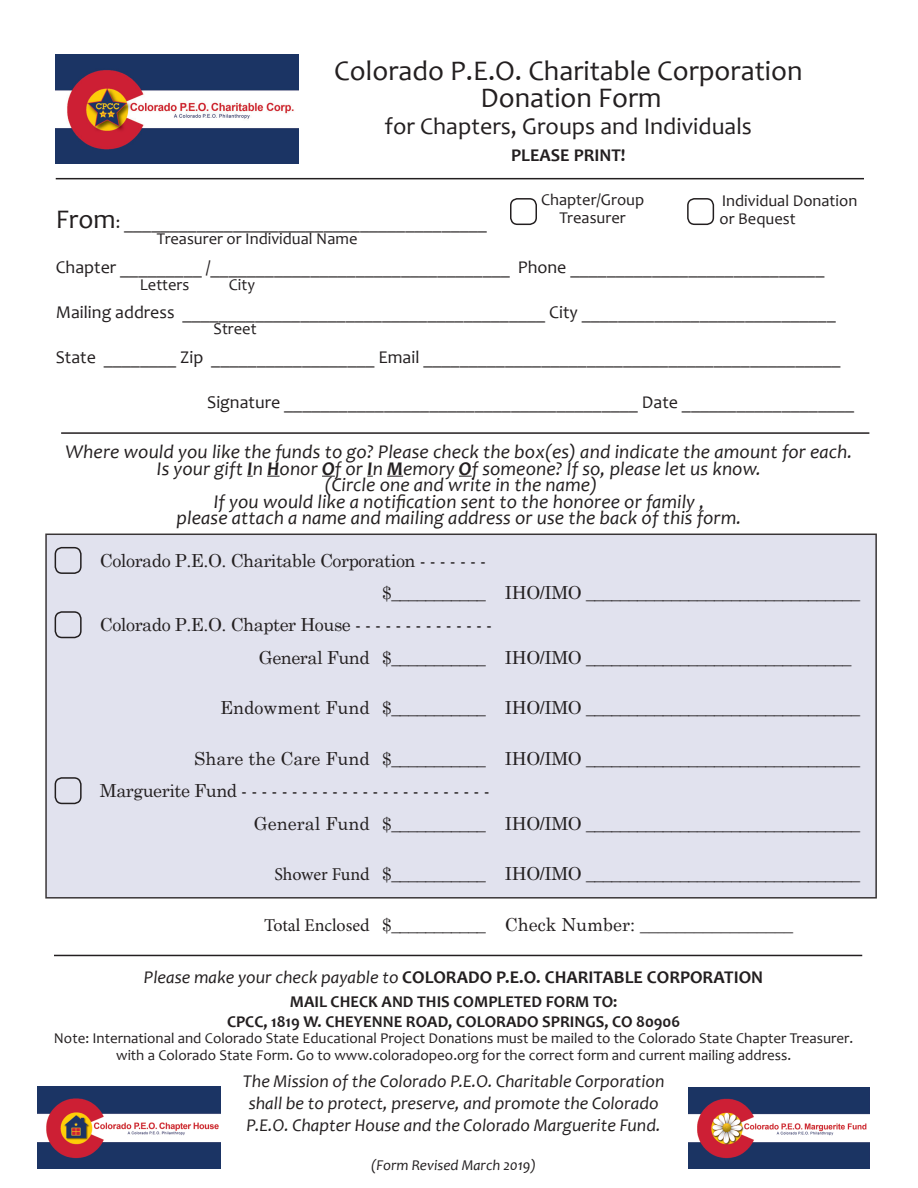
<style>
.page{position:relative;width:918px;height:1188px;background:#fff}
.page>*{position:absolute;margin:0;border:0;box-sizing:border-box;transform-origin:0 0}
.t1{font:28.5px "Candara";color:#231f20}
.t2{font:24px "Candara";color:#231f20}
.t3{font:italic 19.5px/16.5px "Candara";letter-spacing:.005em;color:#231f20;text-align:center}
.t4{font:18px "Century Schoolbook";letter-spacing:-.025em;color:#231f20}
.t5{font:18px "Candara";color:#231f20}
.t6{font:italic 18px/21.6px "Candara";color:#231f20}
.t7{font:700 18px "Candara";color:#231f20}
.t8{font:18px "Century Schoolbook";color:#231f20}
.t9{font:18px "Minion Pro";letter-spacing:-.005em;color:#231f20}
.t10{font:16.5px "Candara";color:#231f20}
.t11{font:700 16.5px "Candara";color:#231f20}
.t12{font:15px/16.5px "Candara";color:#231f20;text-align:center}
.t13{font:italic 15px "Candara";color:#231f20}
.s1{font-size:27px}
.s2{color:#fff}
.s3{font-weight:700}
.s4{font-weight:400;font-style:italic}
</style>
<div class="page">
<img style="left:56px;top:55px;width:243px;height:109px">
<div style="left:510px;top:198px;width:27px;height:27px;border:2px solid #231f20;border-radius:7px"></div>
<div style="left:687px;top:198px;width:27px;height:27px;border:2px solid #231f20;border-radius:7px"></div>
<hr style="left:56px;top:178px;width:808px;height:1px;background:#231f20">
<hr style="left:61px;top:432px;width:808px;height:2px;background:#231f20">
<svg style="left:267px;top:476px;width:13px;height:1px"></svg>
<svg style="left:322px;top:476px;width:13px;height:1px"></svg>
<svg style="left:387px;top:476px;width:16px;height:1px"></svg>
<svg style="left:459px;top:476px;width:13px;height:1px"></svg>
<div style="left:46px;top:534px;width:830px;height:364px;background:#dedfed"></div>
<div style="left:45px;top:534px;width:832px;height:365px;border:2px solid #231f20"></div>
<div style="left:55px;top:547px;width:27px;height:27px;border:2px solid #231f20;border-radius:7px"></div>
<div style="left:55px;top:611px;width:27px;height:27px;border:2px solid #231f20;border-radius:7px"></div>
<div style="left:55px;top:777px;width:27px;height:27px;border:2px solid #231f20;border-radius:7px"></div>
<img style="left:688px;top:1087px;width:181px;height:81px">
<img style="left:38px;top:1086px;width:182px;height:82px">
<hr style="left:54px;top:955px;width:808px;height:1px;background:#231f20">
<p class="t1" style="left:334px;top:53px;width:470px">Colorado P.E.O. Charitable Corporation</p>
<p class="t1" style="left:480px;top:80px;width:183px">Donation Form</p>
<p class="t2" style="left:385px;top:111px;width:369px">for Chapters, Groups and Individuals</p>
<p class="t7" style="left:511px;top:144px;width:116px">PLEASE PRINT!</p>
<p class="t10" style="left:541px;top:189px;width:105px">Chapter/Group</p>
<p class="t10" style="left:560px;top:207px;width:68px">Treasurer</p>
<p class="t10" style="left:722px;top:191px;width:137px">Individual Donation</p>
<p class="t10" style="left:720px;top:209px;width:78px">or Bequest</p>
<p class="t5" style="left:56px;top:211px;width:433px"><span class="s1">From</span>: ________________________________________</p>
<p class="t5" style="left:56px;top:256px;width:770px">Chapter _________ /_________________________________ Phone ____________________________</p>
<p class="t5" style="left:56px;top:301px;width:782px">Mailing address ________________________________________ City ____________________________</p>
<p class="t5" style="left:56px;top:346px;width:786px">State ________ Zip __________________ Email ______________________________________________</p>
<p class="t5" style="left:207px;top:391px;width:685px">Signature _______________________________________ Date ___________________<span class="s2">____</span></p>
<p class="t10" style="left:157px;top:228px;width:202px">Treasurer or Individual Name</p>
<p class="t10" style="left:229px;top:275px;width:28px">City</p>
<p class="t10" style="left:140px;top:275px;width:51px">Letters</p>
<p class="t10" style="left:214px;top:318px;width:45px">Street</p>
<p class="t3" style="left:66px;top:444px;width:788px">Where would you like the funds to go? Please check the box(es) and indicate the amount for each.</p>
<p class="t3" style="left:157px;top:460px;width:606px">Is your gift <span class="s3">I</span>n <span class="s3">H</span>onor <span class="s3">O</span>f or <span class="s3">I</span>n <span class="s3">M</span>emory <span class="s3">O</span>f someone? If so, please let us know. (Circle one and write in the name)<br>If you would like a notification sent to the honoree or family ,<br>please attach a name and mailing address or use the back of this form.</p>
<p class="t4" style="left:100px;top:545px;width:388px">Colorado P.E.O. Charitable Corporation - - - - - - -</p>
<p class="t4" style="left:382px;top:578px;width:106px">$___________</p>
<p class="t4" style="left:505px;top:578px;width:357px">IHO/IMO ________________________________</p>
<p class="t4" style="left:100px;top:610px;width:394px">Colorado P.E.O. Chapter House - - - - - - - - - - - - - -</p>
<p class="t4" style="left:259px;top:642px;width:113px">General Fund</p>
<p class="t4" style="left:382px;top:642px;width:106px">$___________</p>
<p class="t4" style="left:505px;top:642px;width:348px">IHO/IMO _______________________________</p>
<p class="t8" style="left:220px;top:693px;width:151px">Endowment Fund</p>
<p class="t4" style="left:382px;top:693px;width:106px">$___________</p>
<p class="t4" style="left:505px;top:693px;width:357px">IHO/IMO ________________________________</p>
<p class="t8" style="left:194px;top:743px;width:177px">Share the Care Fund</p>
<p class="t4" style="left:382px;top:743px;width:106px">$___________</p>
<p class="t4" style="left:505px;top:743px;width:357px">IHO/IMO ________________________________</p>
<p class="t4" style="left:100px;top:776px;width:391px">Marguerite Fund - - - - - - - - - - - - - - - - - - - - - - - - -</p>
<p class="t8" style="left:254px;top:808px;width:118px">General Fund</p>
<p class="t4" style="left:382px;top:808px;width:106px">$___________</p>
<p class="t4" style="left:505px;top:808px;width:357px">IHO/IMO ________________________________</p>
<p class="t9" style="left:274px;top:862px;width:97px">Shower Fund</p>
<p class="t4" style="left:382px;top:859px;width:106px">$___________</p>
<p class="t4" style="left:505px;top:859px;width:357px">IHO/IMO ________________________________</p>
<p class="t9" style="left:264px;top:913px;width:107px">Total Enclosed</p>
<p class="t4" style="left:382px;top:909px;width:106px">$___________</p>
<p class="t8" style="left:505px;top:909px;width:290px">Check Number: _________________</p>
<p class="t7" style="left:144px;top:966px;width:621px"><span class="s4">Please make your check payable to</span> COLORADO P.E.O. CHARITABLE CORPORATION</p>
<p class="t11" style="left:290px;top:991px;width:329px">MAIL CHECK AND THIS COMPLETED FORM TO:</p>
<p class="t11" style="left:227px;top:1011px;width:455px">CPCC, 1819 W. CHEYENNE ROAD, COLORADO SPRINGS, CO 80906</p>
<p class="t12" style="left:54px;top:1030px;width:801px">Note: International and Colorado State Educational Project Donations must be mailed to the Colorado State Chapter Treasurer. with a Colorado State Form. Go to www.coloradopeo.org for the correct form and current mailing address.</p>
<p class="t6" style="left:243px;top:1071px;width:423px">The Mission of the Colorado P.E.O. Charitable Corporation shall be to protect, preserve, and promote the Colorado<br>P.E.O. Chapter House and the Colorado Marguerite Fund.</p>
<p class="t13" style="left:371px;top:1155px;width:166px">(Form Revised March 2019)</p>
</div>
